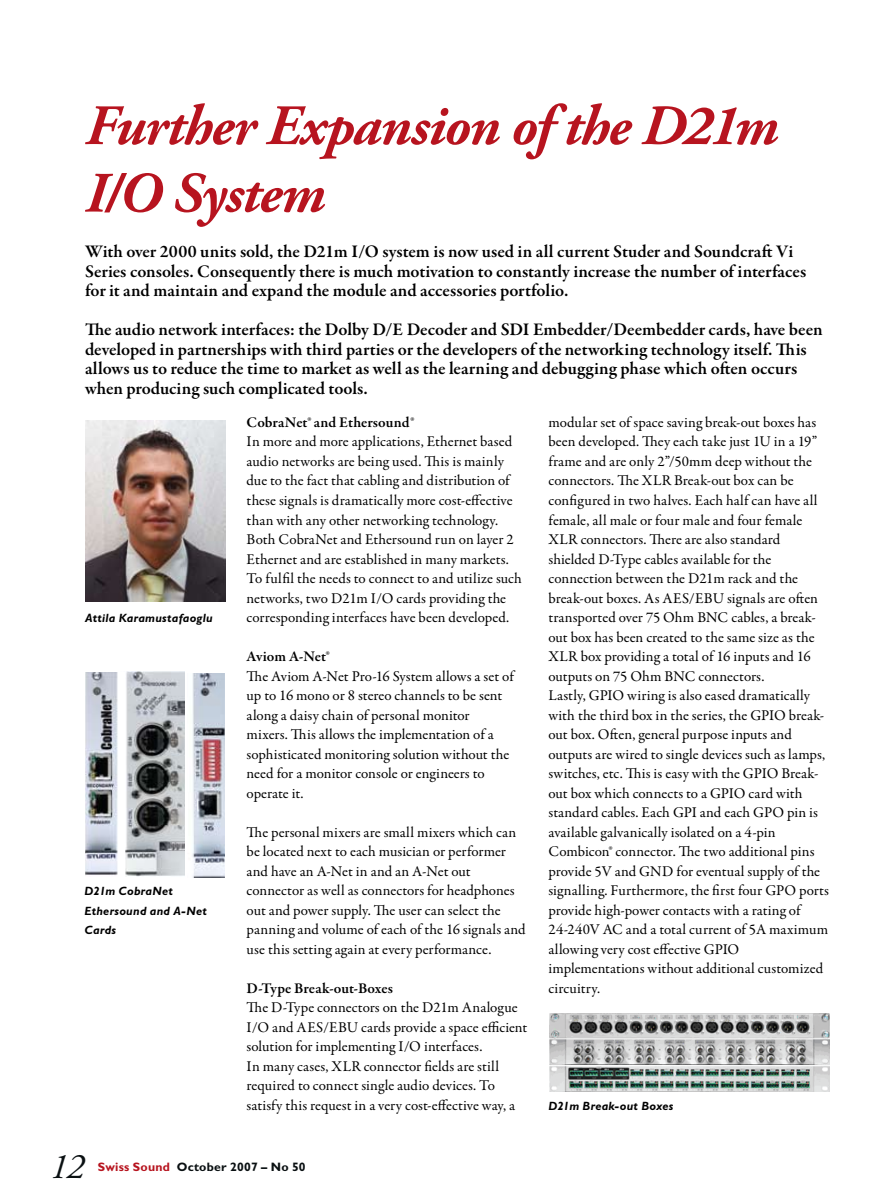
<style>
.page{position:relative;width:893px;height:1191px;background:#fff}
.page>*{position:absolute;margin:0;border:0;box-sizing:border-box;transform-origin:0 0}
.t1{font:italic 700 57px/67.5px "Adobe Garamond Pro";letter-spacing:-.02em;color:#b7141f}
.t2{font:italic 36px "Adobe Garamond Pro";color:#0a1012}
.t3{font:600 18px/19.5px "Garamond Premr Pro";letter-spacing:-.005em;color:#000}
.t4{font:15px/19.5px "Garamond Premr Pro";letter-spacing:.005em;color:#000}
.t5{font:600 15px "Garamond Premr Pro";color:#000}
.t6{font:700 12.3px "Gill Sans";letter-spacing:.02em;color:#0a1012}
.t7{font:italic 700 12px/19.5px "Gill Sans";letter-spacing:.02em;color:#000}
.s1{color:#b7141f}
</style>
<div class="page">
<img style="left:85px;top:420px;width:140px;height:182px">
<img style="left:550px;top:1013px;width:279px;height:78px">
<img style="left:125px;top:672px;width:60px;height:205px">
<img style="left:85px;top:672px;width:33px;height:203px">
<img style="left:192px;top:673px;width:33px;height:204px">
<h1 class="t1" style="left:85px;top:93px;width:695px">Further Expansion of the D21m<br>I/O System</h1>
<p class="t3" style="left:85px;top:242px;width:723px">With over 2000 units sold, the D21m I/O system is now used in all current Studer and Soundcraft Vi<br>Series consoles. Consequently there is much motivation to constantly increase the number of interfaces for it and maintain and expand the module and accessories portfolio.</p>
<p class="t3" style="left:85px;top:320px;width:739px">The audio network interfaces: the Dolby D/E Decoder and SDI Embedder/Deembedder cards, have been developed in partnerships with third parties or the developers of the networking technology itself. This allows us to reduce the time to market as well as the learning and debugging phase which often occurs when producing such complicated tools.</p>
<p class="t7" style="left:85px;top:608px;width:129px">Attila Karamustafaoglu</p>
<p class="t7" style="left:85px;top:881px;width:124px">D21m CobraNet<br>Ethersound and A-Net<br>Cards</p>
<p class="t5" style="left:247px;top:413px;width:169px">CobraNet® and Ethersound®</p>
<p class="t4" style="left:247px;top:432px;width:277px">In more and more applications, Ethernet based audio networks are being used. This is mainly due to the fact that cabling and distribution of these signals is dramatically more cost-effective than with any other networking technology.<br>Both CobraNet and Ethersound run on layer 2<br>Ethernet and are established in many markets.<br>To fulfil the needs to connect to and utilize such networks, two D21m I/O cards providing the corresponding interfaces have been developed.</p>
<p class="t5" style="left:247px;top:647px;width:84px">Aviom A-Net®</p>
<p class="t4" style="left:247px;top:666px;width:269px">The Aviom A-Net Pro-16 System allows a set of up to 16 mono or 8 stereo channels to be sent along a daisy chain of personal monitor mixers. This allows the implementation of a sophisticated monitoring solution without the need for a monitor console or engineers to operate it.</p>
<p class="t4" style="left:247px;top:822px;width:280px">The personal mixers are small mixers which can be located next to each musician or performer and have an A-Net in and an A-Net out connector as well as connectors for headphones out and power supply. The user can select the panning and volume of each of the 16 signals and use this setting again at every performance.</p>
<p class="t5" style="left:247px;top:979px;width:148px">D-Type Break-out-Boxes</p>
<p class="t4" style="left:247px;top:998px;width:282px">The D-Type connectors on the D21m Analogue I/O and AES/EBU cards provide a space efficient solution for implementing I/O interfaces.<br>In many cases, XLR connector fields are still required to connect single audio devices. To satisfy this request in a very cost-effective way, a</p>
<h2 class="t2" style="left:50px;top:1144px;width:36px">12</h2>
<p class="t6" style="left:98px;top:1159px;width:209px"><span class="s1">Swiss Sound</span> October 2007 – No 50</p>
<p class="t4" style="left:549px;top:413px;width:282px">modular set of space saving break-out boxes has been developed. They each take just 1U in a 19” frame and are only 2”/50mm deep without the connectors. The XLR Break-out box can be configured in two halves. Each half can have all female, all male or four male and four female XLR connectors. There are also standard shielded D-Type cables available for the connection between the D21m rack and the break-out boxes. As AES/EBU signals are often transported over 75 Ohm BNC cables, a break&shy;out box has been created to the same size as the XLR box providing a total of 16 inputs and 16 outputs on 75 Ohm BNC connectors.<br>Lastly, GPIO wiring is also eased dramatically with the third box in the series, the GPIO break&shy;out box. Often, general purpose inputs and outputs are wired to single devices such as lamps, switches, etc. This is easy with the GPIO Break&shy;out box which connects to a GPIO card with standard cables. Each GPI and each GPO pin is available galvanically isolated on a 4-pin Combicon® connector. The two additional pins provide 5V and GND for eventual supply of the signalling. Furthermore, the first four GPO ports provide high-power contacts with a rating of 24-240V AC and a total current of 5A maximum allowing very cost effective GPIO implementations without additional customized circuitry.</p>
<p class="t7" style="left:549px;top:1096px;width:126px">D21m Break-out Boxes</p>
</div>
